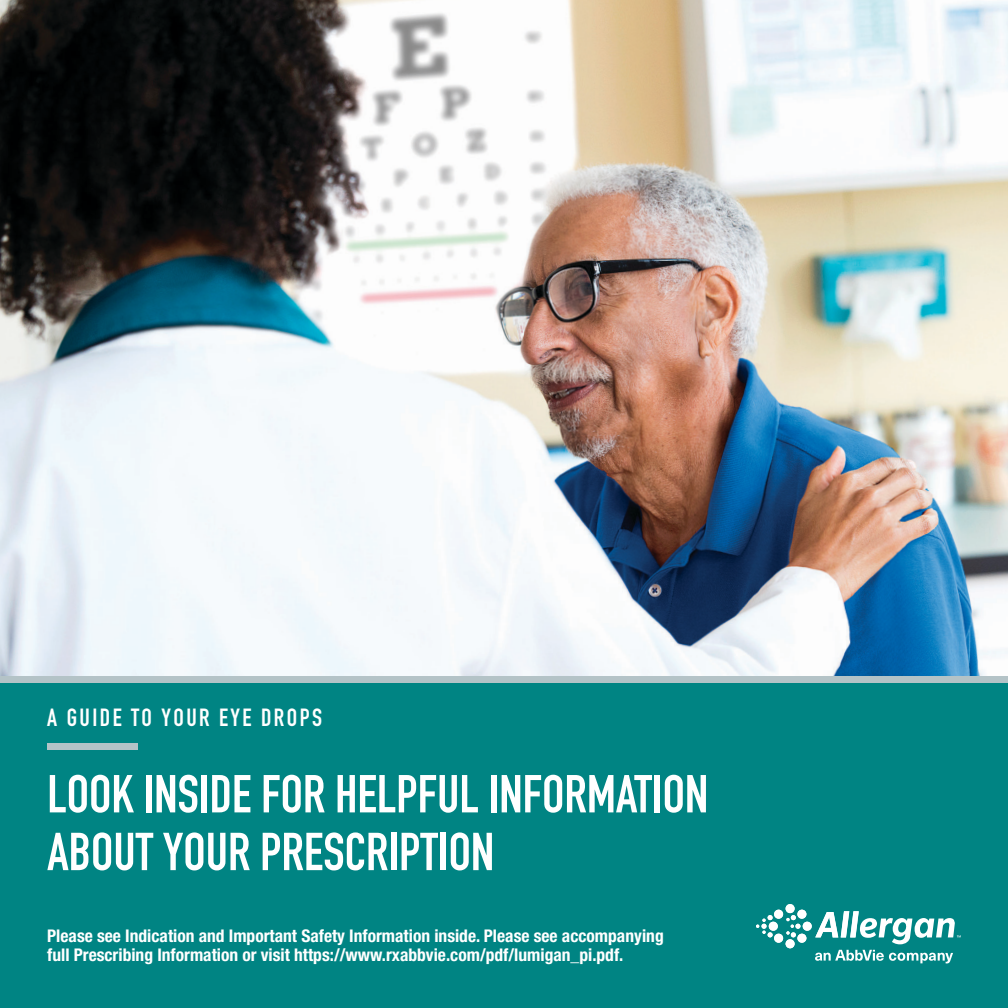
<style>
.page{position:relative;width:1008px;height:1008px;background:#fff}
.page>*{position:absolute;margin:0;border:0;box-sizing:border-box;transform-origin:0 0}
.t1{font:700 52.5px/57.8px "DIN Condensed";color:#fff}
.t2{font:700 24.5px "DIN Condensed";letter-spacing:.1em;color:#fff}
.t3{font:700 condensed 17.5px/19.2px "Helvetica Neue LT Std";color:#fff}
</style>
<div class="page">
<img style="left:0;top:0;width:1008px;height:677px">
<div style="left:0;top:683px;width:1008px;height:325px;background:#008483"></div>
<div style="left:0;top:677px;width:1008px;height:6px;background:#b4c3c7"></div>
<div style="left:47px;top:743px;width:91px;height:7px;background:#b4c3c7"></div>
<div style="left:786px;top:904px;width:9px;height:9px;background:#fff;border-radius:50%"></div>
<svg style="left:786px;top:915px;width:15px;height:22px"></svg>
<svg style="left:756px;top:915px;width:17px;height:22px"></svg>
<div style="left:797px;top:910px;width:9px;height:9px;background:#fff;border-radius:50%"></div>
<div style="left:803px;top:922px;width:9px;height:9px;background:#fff;border-radius:50%"></div>
<div style="left:797px;top:934px;width:9px;height:9px;background:#fff;border-radius:50%"></div>
<div style="left:786px;top:939px;width:9px;height:9px;background:#fff;border-radius:50%"></div>
<div style="left:774px;top:934px;width:9px;height:9px;background:#fff;border-radius:50%"></div>
<div style="left:769px;top:922px;width:9px;height:9px;background:#fff;border-radius:50%"></div>
<div style="left:774px;top:910px;width:9px;height:9px;background:#fff;border-radius:50%"></div>
<svg style="left:815px;top:911px;width:146px;height:33px"></svg>
<svg style="left:815px;top:950px;width:138px;height:13px"></svg>
<h2 class="t2" style="left:47px;top:701px;width:276px">A GUIDE TO YOUR EYE DROPS</h2>
<h1 class="t1" style="left:47px;top:765px;width:663px">LOOK INSIDE FOR HELPFUL INFORMATION<br>ABOUT YOUR PRESCRIPTION</h1>
<p class="t3" style="left:47px;top:925px;width:618px">Please see Indication and Important Safety Information inside. Please see accompanying full Prescribing Information or visit https://www.rxabbvie.com/pdf/lumigan_pi.pdf.</p>
</div>
